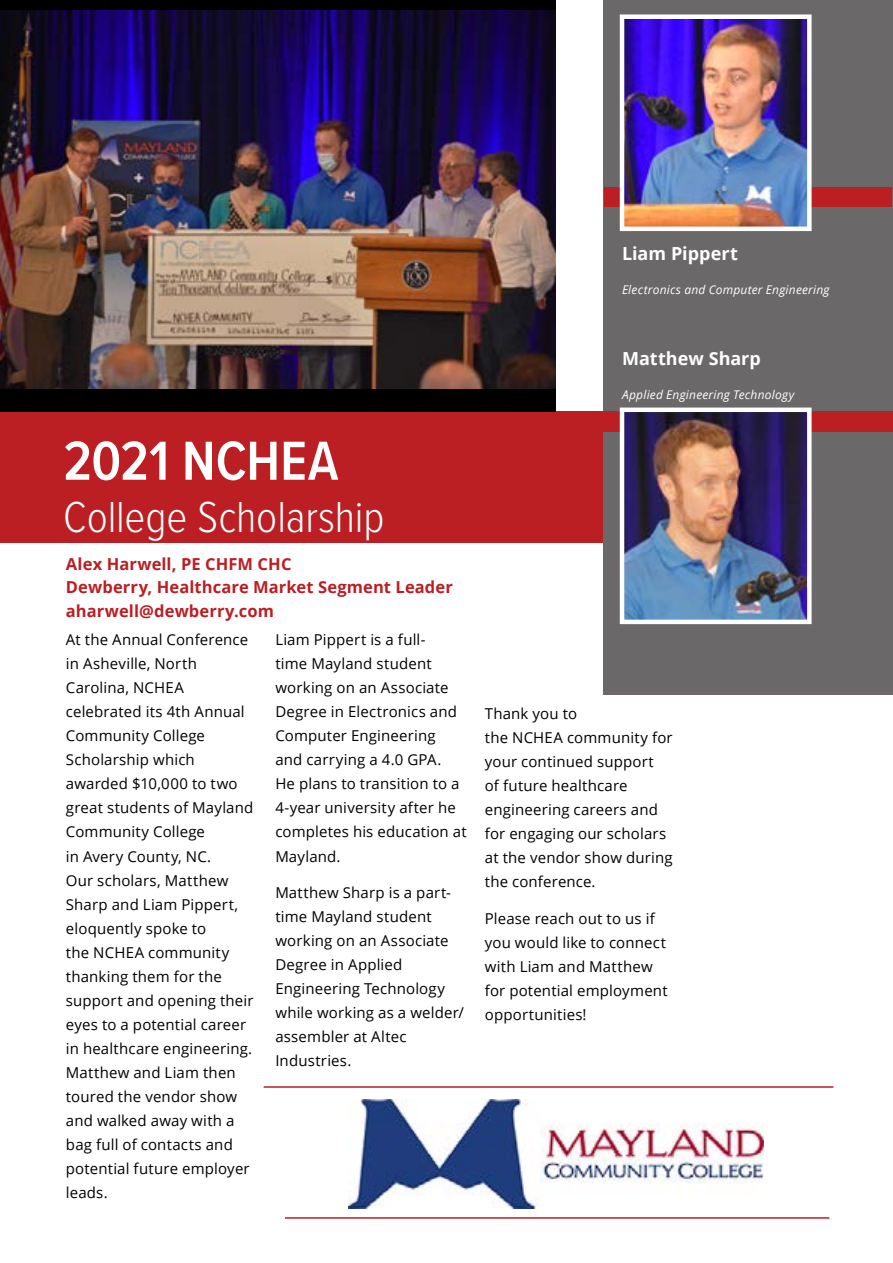
<style>
.page{position:relative;width:893px;height:1263px;background:#fff}
.page>*{position:absolute;margin:0;border:0;box-sizing:border-box;transform-origin:0 0}
.t1{font:600 57px "Proxima Nova Cond";color:#fff}
.t2{font:300 45px "Proxima Nova Cond";color:#fff}
.t3{font:700 18px "Open Sans";color:#fff}
.t4{font:700 16.5px/23.7px "Open Sans";letter-spacing:.005em;color:#bb1e23}
.t5{font:15px/24px "Open Sans";letter-spacing:.01em;color:#000}
.t6{font:italic 12px "Open Sans";letter-spacing:.02em;color:#fff}
</style>
<div class="page">
<div style="left:604px;top:0;width:289px;height:543px;background:#6a6868"></div>
<div style="left:0;top:411px;width:893px;height:132px;background:#bb1e23"></div>
<hr style="left:285px;top:1217px;width:544px;height:2px;background:#bb1e23">
<hr style="left:264px;top:1086px;width:569px;height:2px;background:#bb1e23">
<div style="left:0;top:0;width:555px;height:411px;background:#000"></div>
<img style="left:0;top:10px;width:555px;height:379px">
<div style="left:604px;top:433px;width:289px;height:262px;background:#6a6868"></div>
<img style="left:625px;top:412px;width:182px;height:207px">
<div style="left:620px;top:407px;width:192px;height:217px;border:4px solid #fff"></div>
<img style="left:349px;top:1099px;width:414px;height:110px">
<div style="left:604px;top:187px;width:287px;height:20px;background:#bb1e23"></div>
<img style="left:625px;top:19px;width:182px;height:207px">
<div style="left:620px;top:14px;width:192px;height:217px;border:4px solid #fff"></div>
<p class="t3" style="left:622px;top:241px;width:117px">Liam Pippert</p>
<p class="t6" style="left:622px;top:282px;width:209px">Electronics and Computer Engineering</p>
<h1 class="t1" style="left:63px;top:419px;width:277px">2021 NCHEA</h1>
<h2 class="t2" style="left:63px;top:484px;width:323px">College Scholarship</h2>
<p class="t4" style="left:66px;top:551px;width:389px">Alex Harwell, PE CHFM CHC<br>Dewberry, Healthcare Market Segment Leader aharwell@dewberry.com</p>
<p class="t5" style="left:66px;top:628px;width:189px">At the Annual Conference in Asheville, North<br>Carolina, NCHEA celebrated its 4th Annual<br>Community College<br>Scholarship which awarded $10,000 to two great students of Mayland<br>Community College<br>in Avery County, NC.<br>Our scholars, Matthew<br>Sharp and Liam Pippert, eloquently spoke to<br>the NCHEA community thanking them for the support and opening their eyes to a potential career in healthcare engineering.<br>Matthew and Liam then toured the vendor show and walked away with a bag full of contacts and potential future employer leads.</p>
<p class="t5" style="left:275px;top:628px;width:193px">Liam Pippert is a full-<br>time Mayland student working on an Associate<br>Degree in Electronics and<br>Computer Engineering<br>and carrying a 4.0 GPA.<br>He plans to transition to a<br>4-year university after he completes his education at<br>Mayland.</p>
<p class="t5" style="left:275px;top:880px;width:190px">Matthew Sharp is a part&shy;time Mayland student working on an Associate<br>Degree in Applied<br>Engineering Technology while working as a welder/ assembler at Altec<br>Industries.</p>
<p class="t3" style="left:622px;top:346px;width:140px">Matthew Sharp</p>
<p class="t6" style="left:622px;top:386px;width:174px">Applied Engineering Technology</p>
<p class="t5" style="left:485px;top:701px;width:189px">Thank you to<br>the NCHEA community for your continued support<br>of future healthcare engineering careers and for engaging our scholars at the vendor show during the conference.</p>
<p class="t5" style="left:485px;top:906px;width:184px">Please reach out to us if you would like to connect with Liam and Matthew for potential employment opportunities!</p>
</div>
